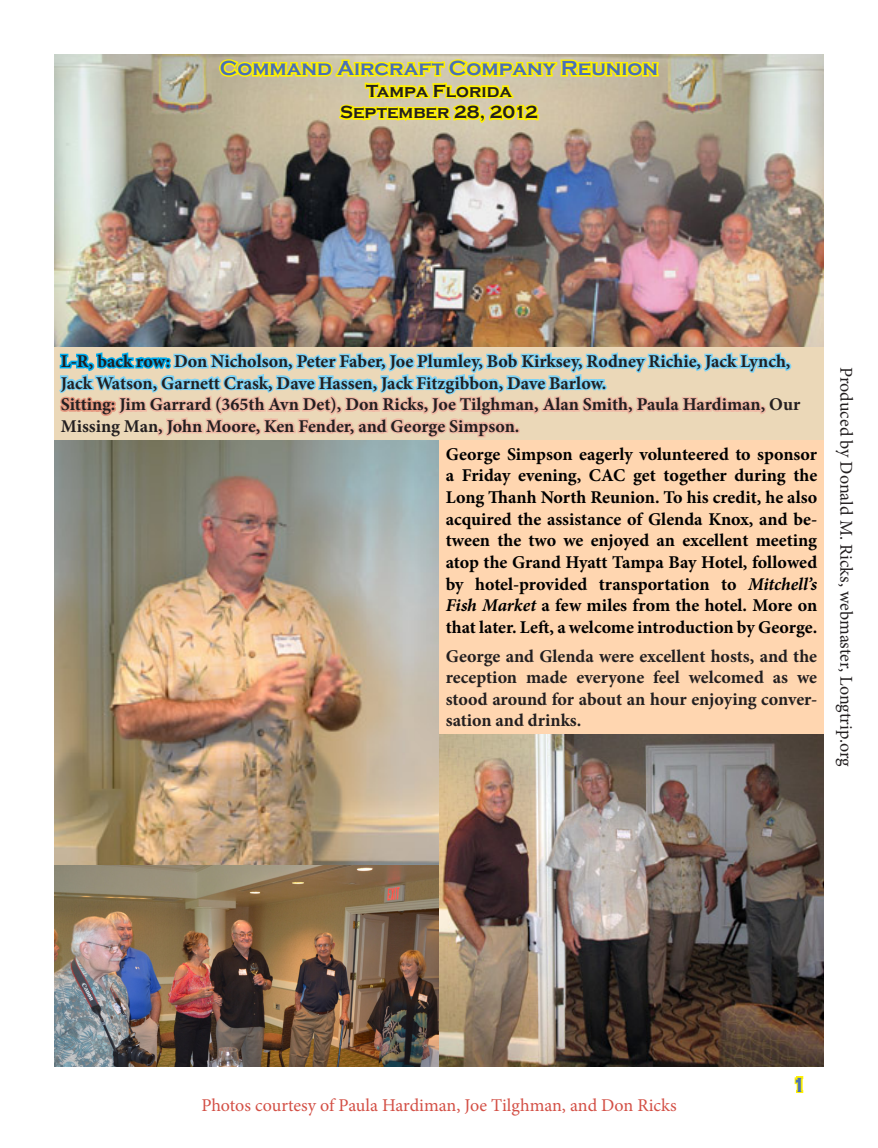
<style>
.page{position:relative;width:878px;height:1148px;background:#fff}
.page>*{position:absolute;margin:0;border:0;box-sizing:border-box;transform-origin:0 0}
.t1{font:700 21px "Copperplate Gothic";color:#4a70b7}
.t2{font:700 18px/21.6px "Minion Pro";color:#231f20}
.t3{font:700 18px/21.6px "Minion Pro";letter-spacing:-.005em;color:#000;text-align:justify}
.t4{font:18px "Minion Pro";letter-spacing:-.005em;color:#d34f45}
.t5{font:18px "Minion Pro";letter-spacing:-.005em;color:#231f20}
.t6{font:700 18px "Copperplate Gothic";color:#231f20}
.s1{font-style:italic}
</style>
<div class="page">
<img style="left:54px;top:54px;width:770px;height:293px">
<svg style="left:217px;top:56px;width:444px;height:69px;background:#dace73"></svg>
<div style="left:54px;top:347px;width:770px;height:93px;background:#ebd8b8"></div>
<img style="left:57px;top:171px;width:735px;height:267px">
<img style="left:54px;top:440px;width:385px;height:626px">
<div style="left:439px;top:440px;width:385px;height:201px;background:#ffd6b0"></div>
<img style="left:439px;top:734px;width:385px;height:332px">
<div style="left:439px;top:641px;width:385px;height:93px;background:#ffd6b0"></div>
<svg style="left:794px;top:1076px;width:10px;height:17px"></svg>
<p class="t1" style="left:220px;top:56px;width:440px">Command Aircraft Company Reunion</p>
<p class="t6" style="left:366px;top:81px;width:147px">Tampa Florida</p>
<p class="t6" style="left:340px;top:102px;width:199px">September 28, 2012</p>
<p class="t2" style="left:61px;top:350px;width:731px">L-R, back row: Don Nicholson, Peter Faber, Joe Plumley, Bob Kirksey, Rodney Richie, Jack Lynch,<br>Jack Watson, Garnett Crask, Dave Hassen, Jack Fitzgibbon, Dave Barlow.</p>
<p class="t2" style="left:61px;top:393px;width:741px">Sitting: Jim Garrard (365th Avn Det), Don Ricks, Joe Tilghman, Alan Smith, Paula Hardiman, Our<br>Missing Man, John Moore, Ken Fender, and George Simpson.</p>
<p class="t3" style="left:446px;top:443px;width:373px">George Simpson eagerly volunteered to sponsor a Friday evening, CAC get together during the Long Thanh North Reunion. To his credit, he also acquired the assistance of Glenda Knox, and be&shy;tween the two we enjoyed an excellent meeting atop the Grand Hyatt Tampa Bay Hotel, followed by hotel-provided transportation to <span class="s1">Mitchell’s Fish Market</span> a few miles from the hotel. More on that later. Left, a welcome introduction by George.</p>
<p class="t2" style="left:446px;top:645px;width:373px;text-align:justify">George and Glenda were excellent hosts, and the reception made everyone feel welcomed as we stood around for about an hour enjoying conver&shy;sation and drinks.</p>
<p class="t5" style="left:858px;top:366px;width:401px;rotate:90deg">Produced by Donald M. Ricks, webmaster, Longtrip.org</p>
<p class="t4" style="left:201px;top:1092px;width:477px">Photos courtesy of Paula Hardiman, Joe Tilghman, and Don Ricks</p>
<p class="t1" style="left:791px;top:1072px;width:16px">1</p>
</div>
